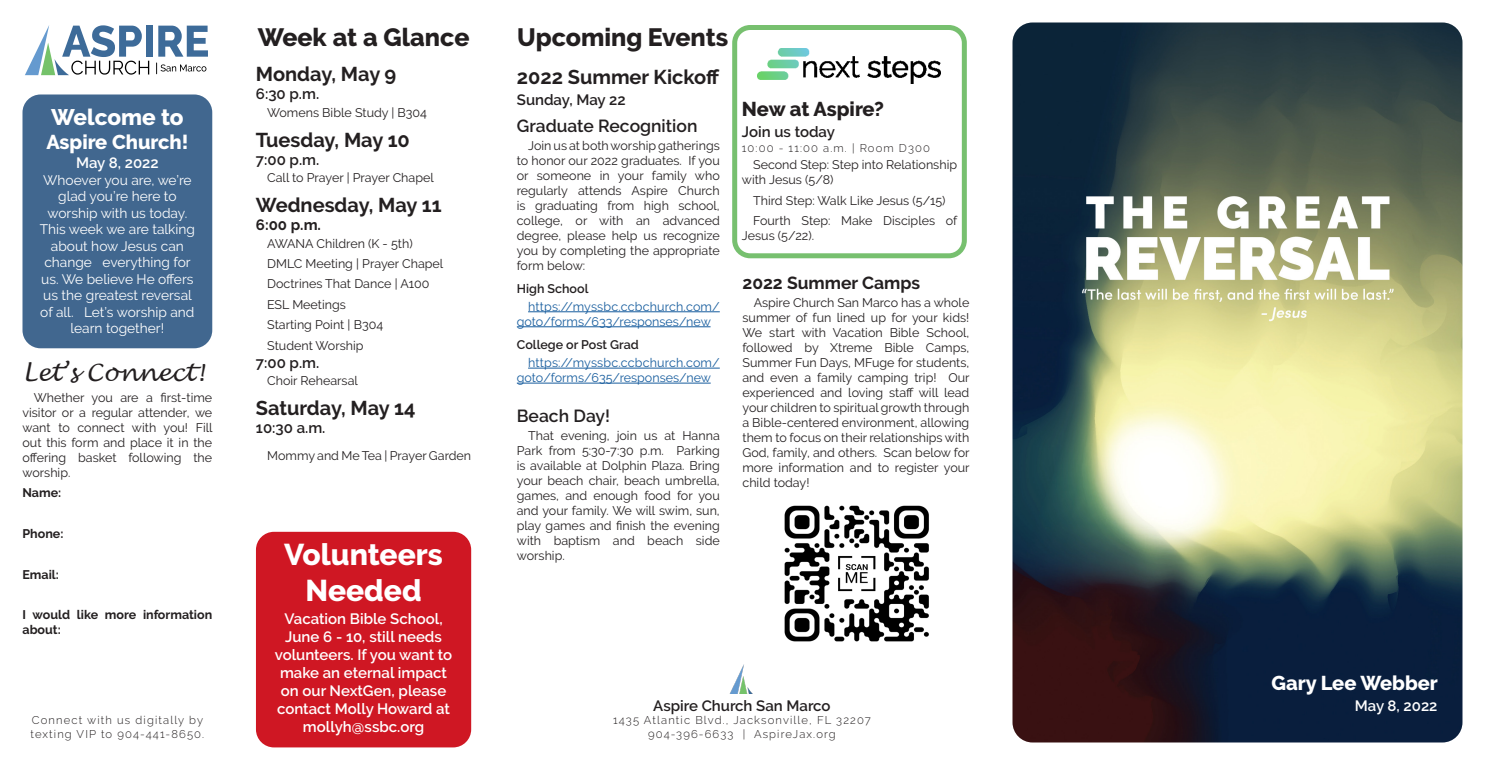
<style>
.page{position:relative;width:1485px;height:765px;background:#fff}
.page>*{position:absolute;margin:0;border:0;box-sizing:border-box;transform-origin:0 0}
.Heading_1{font:800 30px/36px "Raleway";color:#fff;text-align:center}
.Heading_1-2{font:800 25px "Raleway";color:#231f20}
.t1{font:italic 23.75px "Lucida Handwriting";color:#231f20}
.Heading_2{font:800 22.5px "Raleway";color:#fff}
.Heading_2-2{font:700 20px "Raleway";color:#231f20}
.Heading_2-3{font:800 20px "Raleway";color:#fff}
.Heading_3{font:700 20px "Raleway";color:#231f20}
.Heading_2-4{font:800 20px "Raleway";letter-spacing:-.005em;color:#231f20}
.Subheading{font:600 17.5px "Raleway";color:#231f20}
.Heading_3-2{font:700 17.5px "Raleway";color:#231f20}
.Subheading-2{font:600 15px/18px "Raleway";color:#fff;text-align:center}
.Subheading-3{font:600 15px "Raleway";color:#231f20}
.SubHeading_Alt{font:600 15px "Raleway";color:#231f20}
.SubHeading_Alt-2{font:700 15px "Raleway";color:#231f20}
.Heading_2-5{font:13.75px/16.5px "Raleway";color:#fff;text-align:center}
.Body{font:12.5px/15px "Raleway";color:#231f20;text-align:justify}
.Body-2{font:12.5px/15px "Raleway";color:#175d9e}
.Body-3{font:700 12.5px/15px "Raleway";color:#231f20}
.Subheading-4{font:600 12.5px "Raleway";color:#231f20}
.Thin{font:300 11.25px/13.5px "Raleway";letter-spacing:.1em;color:#231f20}
</style>
<div class="page">
<div style="left:732px;top:25px;width:235px;height:233px;border:5px solid #77c06f;border-radius:15px"></div>
<img style="left:1012px;top:22px;width:450px;height:720px">
<hr style="left:528px;top:311px;width:192px;height:1px;background:#175d9e">
<hr style="left:517px;top:326px;width:194px;height:1px;background:#175d9e">
<hr style="left:528px;top:368px;width:192px;height:1px;background:#175d9e">
<hr style="left:517px;top:383px;width:194px;height:1px;background:#175d9e">
<div style="left:256px;top:532px;width:215px;height:215px;background:#cf1723;border-radius:18px"></div>
<img style="left:757px;top:48px;width:184px;height:36px">
<div style="left:23px;top:94px;width:189px;height:254px;background:#41678f;border-radius:18px"></div>
<div style="left:146px;top:26px;width:7px;height:31px;background:#3d6b99"></div>
<svg style="left:158px;top:26px;width:50px;height:31px"></svg>
<svg style="left:25px;top:25px;width:124px;height:50px"></svg>
<svg style="left:156px;top:63px;width:50px;height:11px"></svg>
<img style="left:729px;top:665px;width:24px;height:29px">
<img style="left:784px;top:505px;width:145px;height:137px">
<p class="Heading_2" style="left:51px;top:104px;width:134px">Welcome to</p>
<p class="Heading_2-3" style="left:46px;top:130px;width:144px">Aspire Church!</p>
<p class="Subheading-2" style="left:76px;top:154px;width:84px">May 8, 2022</p>
<p class="Heading_2-5" style="left:40px;top:172px;width:157px">Whoever you are, we’re glad you’re here to worship with us today.<br>This week we are talking about how Jesus can change everything for us. We believe He offers us the greatest reversal of all. Let’s worship and learn together!</p>
<p class="t1" style="left:22px;top:358px;width:183px">Let’s Connect!</p>
<p class="Body" style="left:22px;top:390px;width:192px;text-indent:11px">Whether you are a first-time visitor or a regular attender, we want to connect with you! Fill out this form and place it in the offering basket following the worship.</p>
<p class="Body-3" style="left:22px;top:485px;width:40px">Name:</p>
<p class="Body-3" style="left:22px;top:526px;width:43px">Phone:</p>
<p class="Body-3" style="left:22px;top:567px;width:38px">Email:</p>
<p class="Body-3" style="left:22px;top:608px;width:191px">I would like more information about:</p>
<p class="Thin" style="left:30px;top:713px;width:175px">Connect with us digitally by texting VIP to 904-441-8650.</p>
<p class="Heading_1-2" style="left:258px;top:23px;width:213px">Week at a Glance</p>
<p class="Heading_2-2" style="left:256px;top:63px;width:142px">Monday, May 9</p>
<p class="SubHeading_Alt" style="left:256px;top:85px;width:65px">6:30 p.m.</p>
<p class="Body" style="left:267px;top:105px;width:161px">Womens Bible Study | B304</p>
<p class="Heading_2-2" style="left:256px;top:128px;width:155px">Tuesday, May 10</p>
<p class="SubHeading_Alt" style="left:256px;top:151px;width:65px">7:00 p.m.</p>
<p class="Body" style="left:267px;top:170px;width:168px">Call to Prayer | Prayer Chapel</p>
<p class="Heading_2-2" style="left:256px;top:193px;width:187px">Wednesday, May 11</p>
<p class="SubHeading_Alt-2" style="left:256px;top:216px;width:67px">6:00 p.m.</p>
<p class="Body" style="left:267px;top:236px;width:147px">AWANA Children (K - 5th)</p>
<p class="Body" style="left:267px;top:256px;width:178px">DMLC Meeting | Prayer Chapel</p>
<p class="Body" style="left:267px;top:276px;width:164px">Doctrines That Dance | A100</p>
<p class="Body" style="left:267px;top:297px;width:80px">ESL Meetings</p>
<p class="Body" style="left:267px;top:317px;width:117px">Starting Point | B304</p>
<p class="Body" style="left:267px;top:338px;width:98px">Student Worship</p>
<p class="SubHeading_Alt" style="left:256px;top:354px;width:65px">7:00 p.m.</p>
<p class="Body" style="left:267px;top:373px;width:92px">Choir Rehearsal</p>
<p class="Heading_2-2" style="left:256px;top:396px;width:161px">Saturday, May 14</p>
<p class="SubHeading_Alt" style="left:256px;top:419px;width:71px">10:30 a.m.</p>
<p class="Body" style="left:267px;top:448px;width:205px">Mommy and Me Tea | Prayer Garden</p>
<p class="Heading_1" style="left:284px;top:536px;width:160px">Volunteers<br>Needed</p>
<p class="Subheading-2" style="left:275px;top:610px;width:179px">Vacation Bible School,<br>June 6 - 10, still needs volunteers. If you want to make an eternal impact on our NextGen, please contact Molly Howard at</p>
<p class="Subheading-2" style="left:303px;top:718px;width:123px">mollyh@ssbc.org</p>
<p class="Heading_1-2" style="left:517px;top:23px;width:213px">Upcoming Events</p>
<p class="Heading_3" style="left:517px;top:66px;width:204px">2022 Summer Kickoff</p>
<p class="Subheading-3" style="left:517px;top:91px;width:110px">Sunday, May 22</p>
<p class="Subheading" style="left:517px;top:116px;width:182px">Graduate Recognition</p>
<p class="Body" style="left:517px;top:138px;width:204px;text-indent:11px">Join us at both worship gatherings to honor our 2022 graduates. If you or someone in your family who regularly attends Aspire Church is graduating from high school, college, or with an advanced degree, please help us recognize you by completing the appropriate form below:</p>
<p class="Subheading-4" style="left:517px;top:282px;width:73px">High School</p>
<p class="Body-2" style="left:517px;top:299px;width:204px;text-indent:11px">https://myssbc.ccbchurch.com/ goto/forms/633/responses/new</p>
<p class="Subheading-4" style="left:517px;top:338px;width:124px">College or Post Grad</p>
<p class="Body-2" style="left:517px;top:355px;width:204px;text-indent:11px">https://myssbc.ccbchurch.com/ goto/forms/635/responses/new</p>
<p class="Subheading" style="left:517px;top:406px;width:95px">Beach Day!</p>
<p class="Body" style="left:517px;top:428px;width:204px;text-indent:11px">That evening, join us at Hanna Park from 5:30-7:30 p.m. Parking is available at Dolphin Plaza. Bring your beach chair, beach umbrella, games, and enough food for you and your family. We will swim, sun, play games and finish the evening with baptism and beach side worship.</p>
<p class="Heading_2-4" style="left:742px;top:98px;width:144px">New at Aspire?</p>
<p class="Subheading-3" style="left:742px;top:123px;width:95px">Join us today</p>
<p class="Thin" style="left:742px;top:141px;width:190px">10:00 - 11:00 a.m. | Room D300</p>
<p class="Body" style="left:742px;top:157px;width:217px;text-indent:11px">Second Step: Step into Relationship with Jesus (5/8)</p>
<p class="Body" style="left:753px;top:193px;width:194px">Third Step: Walk Like Jesus (5/15)</p>
<p class="Body" style="left:742px;top:213px;width:217px;text-indent:11px">Fourth Step: Make Disciples of<br>Jesus (5/22).</p>
<p class="Heading_3-2" style="left:742px;top:273px;width:179px">2022 Summer Camps</p>
<p class="Body" style="left:742px;top:295px;width:229px;text-indent:11px">Aspire Church San Marco has a whole summer of fun lined up for your kids!<br>We start with Vacation Bible School, followed by Xtreme Bible Camps, Summer Fun Days, MFuge for students, and even a family camping trip! Our experienced and loving staff will lead your children to spiritual growth through a Bible-centered environment, allowing them to focus on their relationships with God, family, and others. Scan below for more information and to register your child today!</p>
<p class="Heading_2-3" style="left:1271px;top:672px;width:168px">Gary Lee Webber</p>
<p class="Subheading-3" style="left:653px;top:697px;width:179px">Aspire Church San Marco</p>
<p class="Subheading-2" style="left:1355px;top:697px;width:84px">May 8, 2022</p>
<p class="Thin" style="left:613px;top:713px;width:259px">1435 Atlantic Blvd., Jacksonville, FL 32207</p>
<p class="Thin" style="left:648px;top:727px;width:189px">904-396-6633 | AspireJax.org</p>
</div>
